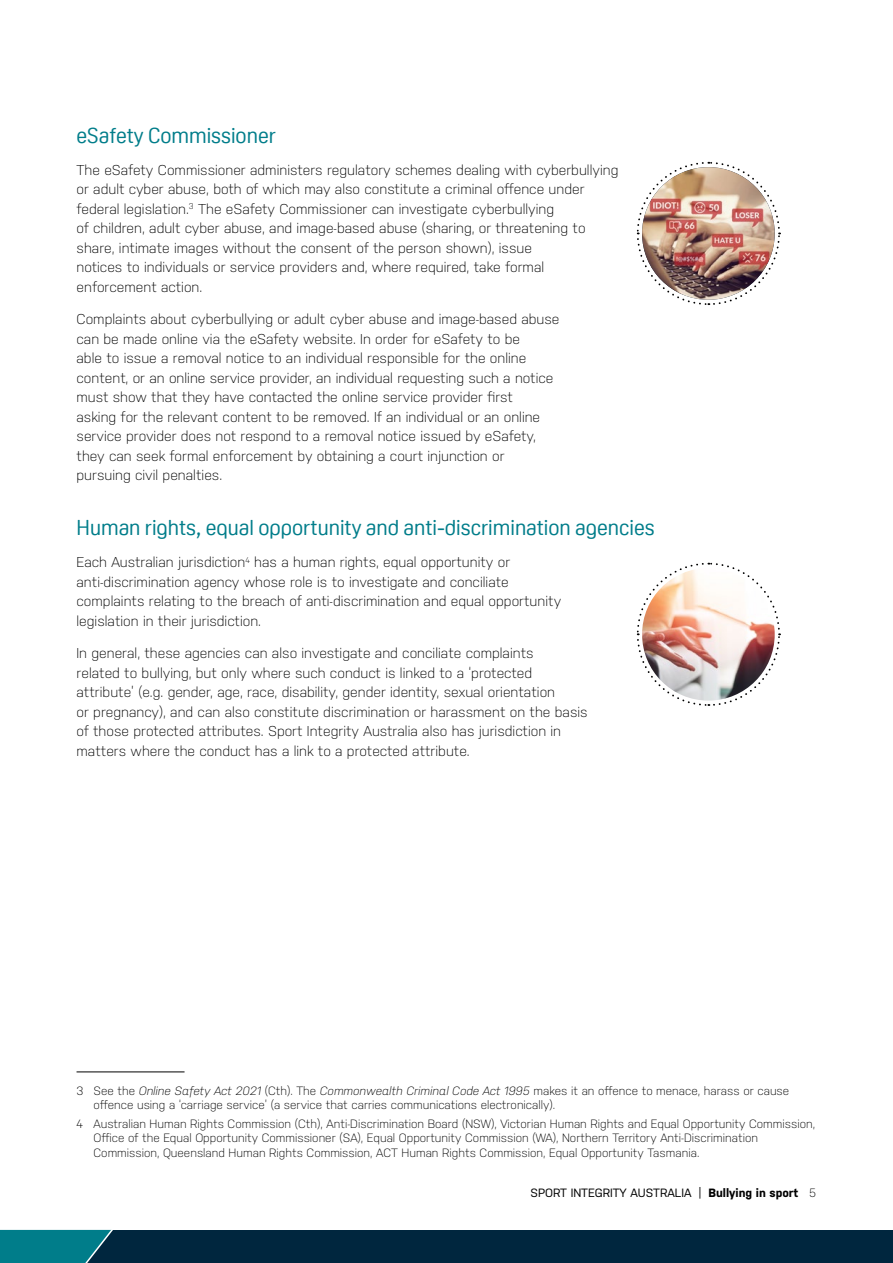
<style>
.page{position:relative;width:893px;height:1263px;background:#fff}
.page>*{position:absolute;margin:0;border:0;box-sizing:border-box;transform-origin:0 0}
._03__HEADING_3{font:21px "Oscine";color:#007d8a}
._04__BODY_TEXT{font:300 14.25px/19.5px "Nudista";color:#000}
._10__FOOTNOTES{font:300 12px/14.4px "Nudista";color:#000}
.t1{font:12px "Nudista";color:#000}
.s1{font-style:italic}
.s2{font-weight:700}
.s3{font-weight:300}
</style>
<div class="page">
<hr style="left:77px;top:1071px;width:108px;height:1px;background:#000">
<svg style="left:636px;top:562px;width:145px;height:144px"></svg>
<img style="left:642px;top:568px;width:133px;height:133px;border-radius:66px">
<svg style="left:636px;top:161px;width:145px;height:145px"></svg>
<img style="left:642px;top:167px;width:133px;height:133px;border-radius:66px">
<div style="left:0;top:1230px;width:893px;height:33px;background:#00263e"></div>
<svg style="left:0;top:1230px;width:113px;height:33px;background:#047583"></svg>
<p class="_03__HEADING_3" style="left:77px;top:123px;width:201px">eSafety Commissioner</p>
<p class="_04__BODY_TEXT" style="left:77px;top:160px;width:543px">The eSafety Commissioner administers regulatory schemes dealing with cyberbullying or adult cyber abuse, both of which may also constitute a criminal offence under federal legislation.<sup>3</sup> The eSafety Commissioner can investigate cyberbullying<br>of children, adult cyber abuse, and image-based abuse (sharing, or threatening to share, intimate images without the consent of the person shown), issue<br>notices to individuals or service providers and, where required, take formal enforcement action.</p>
<p class="_04__BODY_TEXT" style="left:77px;top:309px;width:484px">Complaints about cyberbullying or adult cyber abuse and image-based abuse can be made online via the eSafety website. In order for eSafety to be<br>able to issue a removal notice to an individual responsible for the online content, or an online service provider, an individual requesting such a notice must show that they have contacted the online service provider first<br>asking for the relevant content to be removed. If an individual or an online service provider does not respond to a removal notice issued by eSafety, they can seek formal enforcement by obtaining a court injunction or pursuing civil penalties.</p>
<p class="_03__HEADING_3" style="left:77px;top:516px;width:580px">Human rights, equal opportunity and anti-discrimination agencies</p>
<p class="_04__BODY_TEXT" style="left:77px;top:552px;width:486px">Each Australian jurisdiction<sup>4</sup> has a human rights, equal opportunity or anti-discrimination agency whose role is to investigate and conciliate complaints relating to the breach of anti-discrimination and equal opportunity legislation in their jurisdiction.</p>
<p class="_04__BODY_TEXT" style="left:77px;top:643px;width:513px">In general, these agencies can also investigate and conciliate complaints<br>related to bullying, but only where such conduct is linked to a ‘protected attribute’ (e.g. gender, age, race, disability, gender identity, sexual orientation<br>or pregnancy), and can also constitute discrimination or harassment on the basis of those protected attributes. Sport Integrity Australia also has jurisdiction in matters where the conduct has a link to a protected attribute.</p>
<p class="_10__FOOTNOTES" style="left:94px;top:1083px;width:697px;text-indent:-17px">3 See the <span class="s1">Online Safety Act 2021</span> (Cth). The <span class="s1">Commonwealth Criminal Code Act 1995</span> makes it an offence to menace, harass or cause offence using a ‘carriage service’ (a service that carries communications electronically).</p>
<p class="_10__FOOTNOTES" style="left:94px;top:1116px;width:723px;text-indent:-17px">4 Australian Human Rights Commission (Cth), Anti-Discrimination Board (NSW), Victorian Human Rights and Equal Opportunity Commission,<br>Office of the Equal Opportunity Commissioner (SA), Equal Opportunity Commission (WA), Northern Territory Anti-Discrimination<br>Commission, Queensland Human Rights Commission, ACT Human Rights Commission, Equal Opportunity Tasmania.</p>
<p class="t1" style="left:531px;top:1186px;width:287px">SPORT INTEGRITY AUSTRALIA | <span class="s2">Bullying in sport</span> <span class="s3">5</span></p>
</div>
